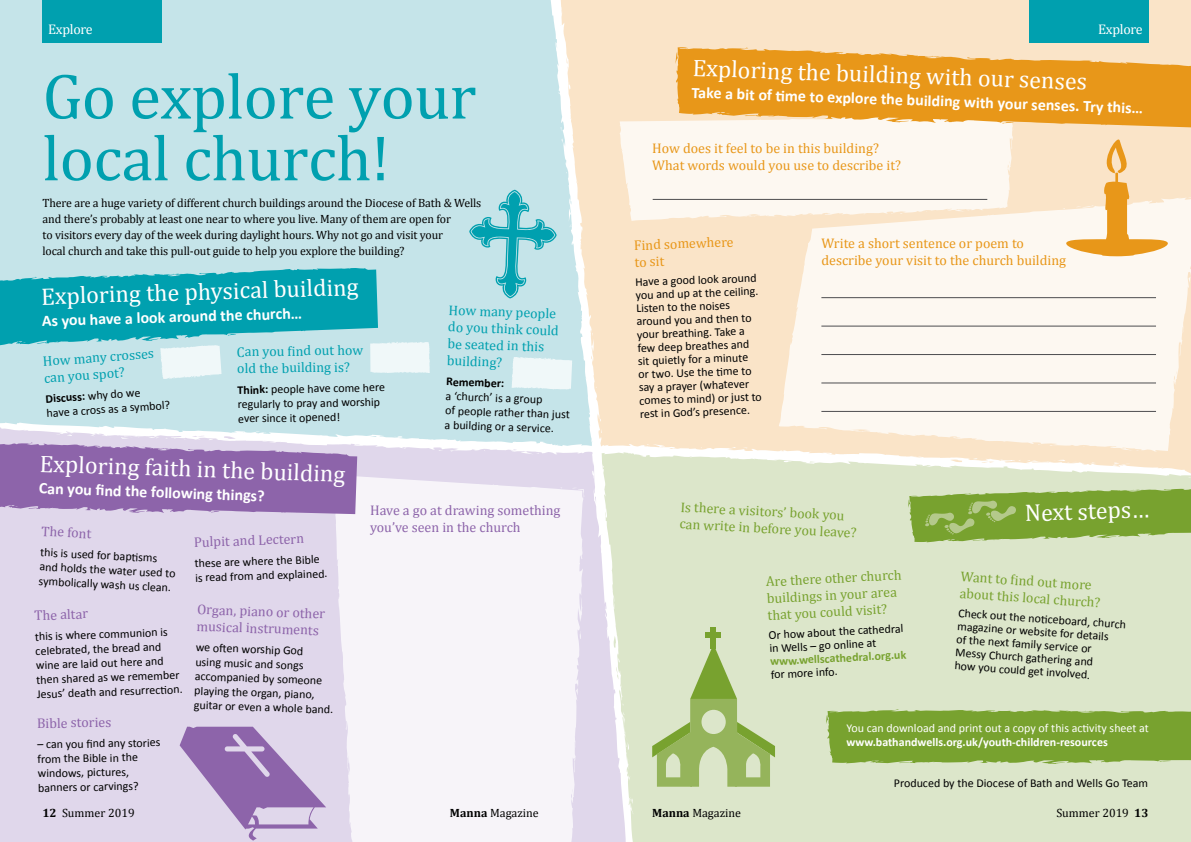
<style>
.page{position:relative;width:1191px;height:842px;background:#fff}
.page>*{position:absolute;margin:0;border:0;box-sizing:border-box;transform-origin:0 0}
.t1{font:65px/61.8px "Cambria";letter-spacing:-.01em;color:#00a0af}
.t2{font:24px "Cambria";color:#fff}
.t3{font:700 16px "Calibri";color:#fff}
.t4{font:14px/16.8px "Cambria";color:#e89719}
.t5{font:14px/16.8px "Cambria";color:#78a22f}
.t6{font:14px/16.8px "Cambria";color:#8d64aa}
.t7{font:14px/16.8px "Cambria";color:#00a0af}
.t8{font:14px "Cambria";letter-spacing:-.02em;color:#fff}
.t9{font:12px/14.4px "Calibri";color:#000}
.t10{font:12px/16px "Cambria";letter-spacing:-.01em;color:#000}
.t11{font:12px "Calibri";color:#fff}
.t12{font:700 12px "Calibri";color:#fff}
.t13{font:700 12px "Calibri";color:#78a22f}
.t14{font:700 12px "Calibri";color:#000}
.s1{font-weight:700}
</style>
<div class="page">
<div style="left:0;top:514px;width:333px;height:328px;background:#e0d7eb"></div>
<div style="left:333px;top:476px;width:194px;height:366px;background:#f7f4f9"></div>
<div style="left:635px;top:476px;width:556px;height:366px;background:#dce6ca"></div>
<svg style="left:826px;top:709px;width:365px;height:55px;background:#81a83d"></svg>
<div style="left:635px;top:0;width:556px;height:422px;background:#fae4c8"></div>
<svg style="left:778px;top:195px;width:413px;height:227px;fill:#fdf8f1"></svg>
<div style="left:0;top:0;width:527px;height:422px;background:#c5e4e9"></div>
<div style="left:1029px;top:0;width:119px;height:43px;background:#00a0af"></div>
<div style="left:43px;top:0;width:119px;height:43px;background:#00a0af"></div>
<svg style="left:0;top:422px;width:1191px;height:54px"></svg>
<svg style="left:393px;top:436px;width:10px;height:2px"></svg>
<svg style="left:696px;top:447px;width:6px;height:2px"></svg>
<svg style="left:527px;top:0;width:108px;height:842px"></svg>
<svg style="left:617px;top:653px;width:4px;height:19px"></svg>
<svg style="left:592px;top:469px;width:2px;height:11px"></svg>
<svg style="left:566px;top:172px;width:2px;height:6px"></svg>
<svg style="left:560px;top:127px;width:2px;height:6px"></svg>
<svg style="left:0;top:423px;width:357px;height:91px;background:#a88dc0"></svg>
<svg style="left:619px;top:114px;width:394px;height:107px;fill:#fdf8f1"></svg>
<svg style="left:926px;top:210px;width:10px;height:2px"></svg>
<hr style="left:652px;top:199px;width:335px;height:1px;background:#4d4d4f">
<hr style="left:821px;top:297px;width:335px;height:1px;background:#4d4d4f">
<hr style="left:821px;top:326px;width:335px;height:1px;background:#4d4d4f">
<hr style="left:821px;top:354px;width:335px;height:1px;background:#4d4d4f">
<hr style="left:821px;top:383px;width:335px;height:1px;background:#4d4d4f">
<hr style="left:821px;top:411px;width:335px;height:1px;background:#4d4d4f">
<svg style="left:908px;top:435px;width:283px;height:107px;background:#becd91"></svg>
<svg style="left:675px;top:47px;width:516px;height:81px;background:#eca841"></svg>
<svg style="left:0;top:267px;width:431px;height:113px;background:#69c4ce"></svg>
<svg style="left:511px;top:357px;width:61px;height:33px"></svg>
<svg style="left:469px;top:190px;width:87px;height:108px;background:#90d1d9"></svg>
<svg style="left:180px;top:727px;width:146px;height:114px;background:#baa2cd"></svg>
<svg style="left:1062px;top:133px;width:105px;height:123px"></svg>
<div style="left:710px;top:627px;width:6px;height:21px;background:#78a22f"></div>
<div style="left:705px;top:632px;width:16px;height:5px;background:#78a22f"></div>
<svg style="left:652px;top:644px;width:123px;height:143px;background:#bbcf98"></svg>
<p class="t8" style="left:48px;top:21px;width:46px">Explore</p>
<p class="t8" style="left:1098px;top:21px;width:46px">Explore</p>
<h1 class="t1" style="left:43px;top:65px;width:435px">Go explore your local church!</h1>
<p class="t10" style="left:43px;top:195px;width:440px">There are a huge variety of different church buildings around the Diocese of Bath &amp; Wells and there’s probably at least one near to where you live. Many of them are open for<br>to visitors every day of the week during daylight hours. Why not go and visit your<br>local church and take this pull-out guide to help you explore the building?</p>
<h2 class="t2" style="left:41px;top:283px;width:319px;rotate:-2deg">Exploring the physical building</h2>
<h3 class="t3" style="left:41px;top:311px;width:262px;rotate:-2deg">As you have a look around the church…</h3>
<p class="t7" style="left:449px;top:301px;width:112px;rotate:2deg">How many people do you think could be seated in this building?</p>
<p class="t14" style="left:446px;top:374px;width:60px;rotate:2deg">Remember:</p>
<p class="t9" style="left:446px;top:389px;width:126px;rotate:2deg">a ‘church’ is a group<br>of people rather than just a building or a service.</p>
<p class="t7" style="left:237px;top:343px;width:128px;rotate:-1deg">Can you find out how old the building is?</p>
<p class="t9" style="left:237px;top:383px;width:149px;rotate:-1deg"><span class="s1">Think:</span> people have come here regularly to pray and worship ever since it opened!</p>
<p class="t7" style="left:42px;top:353px;width:113px;rotate:-4deg">How many crosses can you spot?</p>
<p class="t9" style="left:45px;top:392px;width:125px;rotate:-4deg"><span class="s1">Discuss:</span> why do we<br>have a cross as a symbol?</p>
<h2 class="t2" style="left:40px;top:449px;width:307px;rotate:2deg">Exploring faith in the building</h2>
<h3 class="t3" style="left:39px;top:478px;width:227px;rotate:2deg">Can you fi nd the following things?</h3>
<p class="t6" style="left:42px;top:522px;width:51px;rotate:3deg">The font</p>
<p class="t9" style="left:41px;top:545px;width:138px;rotate:3deg">this is used for bapti sms and holds the water used to symbolically wash us clean.</p>
<p class="t6" style="left:34px;top:607px;width:55px;rotate:-2deg">The altar</p>
<p class="t9" style="left:35px;top:629px;width:147px;rotate:-2deg">this is where communion is celebrated, the bread and wine are laid out here and then shared as we remember<br>Jesus’ death and resurrecti on.</p>
<p class="t6" style="left:37px;top:715px;width:76px;rotate:-1deg">Bible stories</p>
<p class="t9" style="left:37px;top:737px;width:125px;rotate:-1deg">– can you fi nd any stories from the Bible in the windows, pictures, banners or carvings?</p>
<p class="t6" style="left:194px;top:534px;width:112px;rotate:-2deg">Pulpit and Lectern</p>
<p class="t9" style="left:194px;top:556px;width:134px;rotate:-2deg">these are where the Bible is read from and explained.</p>
<p class="t6" style="left:198px;top:601px;width:129px;rotate:2deg">Organ, piano or other musical instruments</p>
<p class="t9" style="left:196px;top:640px;width:141px;rotate:2deg">we oft en worship God<br>using music and songs accompanied by someone playing the organ, piano, guitar or even a whole band.</p>
<p class="t6" style="left:370px;top:502px;width:192px">Have a go at drawing something you’ve seen in the church</p>
<h2 class="t2" style="left:693px;top:54px;width:396px;rotate:2deg">Exploring the building with our senses</h2>
<h3 class="t3" style="left:692px;top:82px;width:453px;rotate:2deg">Take a bit of ti me to explore the building with your senses. Try this…</h3>
<p class="t4" style="left:652px;top:140px;width:250px">How does it feel to be in this building?<br>What words would you use to describe it?</p>
<p class="t4" style="left:633px;top:237px;width:101px;rotate:-2deg">Find somewhere to sit</p>
<p class="t9" style="left:635px;top:275px;width:124px;line-height:13.2px;rotate:-2deg">Have a good look around you and up at the ceiling.<br>Listen to the noises around you and then to your breathing. Take a few deep breathes and sit quietly for a minute or two. Use the ti me to say a prayer (whatever comes to mind) or just to rest in God’s presence.</p>
<p class="t4" style="left:821px;top:235px;width:246px">Write a short sentence or poem to describe your visit to the church building</p>
<p class="t5" style="left:681px;top:498px;width:178px;rotate:3deg">Is there a visitors’ book you can write in before you leave?</p>
<p class="t5" style="left:765px;top:573px;width:137px;rotate:-3deg">Are there other church buildings in your area that you could visit?</p>
<p class="t9" style="left:768px;top:629px;width:136px;line-height:13.2px;rotate:-3deg">Or how about the cathedral in Wells – go online at</p>
<p class="t13" style="left:769px;top:654px;width:138px;rotate:-3deg">www.wellscathedral.org.uk</p>
<p class="t9" style="left:770px;top:667px;width:69px;rotate:-3deg">for more info.</p>
<h2 class="t2" style="left:1024px;top:499px;width:126px;rotate:-2deg">Next steps…</h2>
<p class="t5" style="left:961px;top:568px;width:143px;rotate:4deg">Want to find out more about this local church?</p>
<p class="t9" style="left:958px;top:606px;width:170px;line-height:13.2px;rotate:4deg">Check out the noti ceboard, church magazine or website for details<br>of the next family service or<br>Messy Church gathering and<br>how you could get involved.</p>
<p class="t11" style="left:846px;top:721px;width:304px">You can download and print out a copy of this activity sheet at</p>
<p class="t12" style="left:846px;top:734px;width:263px">www.bathandwells.org.uk/youth-children-resources</p>
<p class="t9" style="left:894px;top:775px;width:256px">Produced by the Diocese of Bath and Wells Go Team</p>
<p class="t10" style="left:43px;top:805px;width:94px"><span class="s1">12</span> Summer 2019</p>
<p class="t10" style="left:450px;top:805px;width:90px"><span class="s1">Manna</span> Magazine</p>
<p class="t10" style="left:652px;top:805px;width:90px"><span class="s1">Manna</span> Magazine</p>
<p class="t10" style="left:1056px;top:805px;width:94px">Summer 2019 <span class="s1">13</span></p>
</div>
